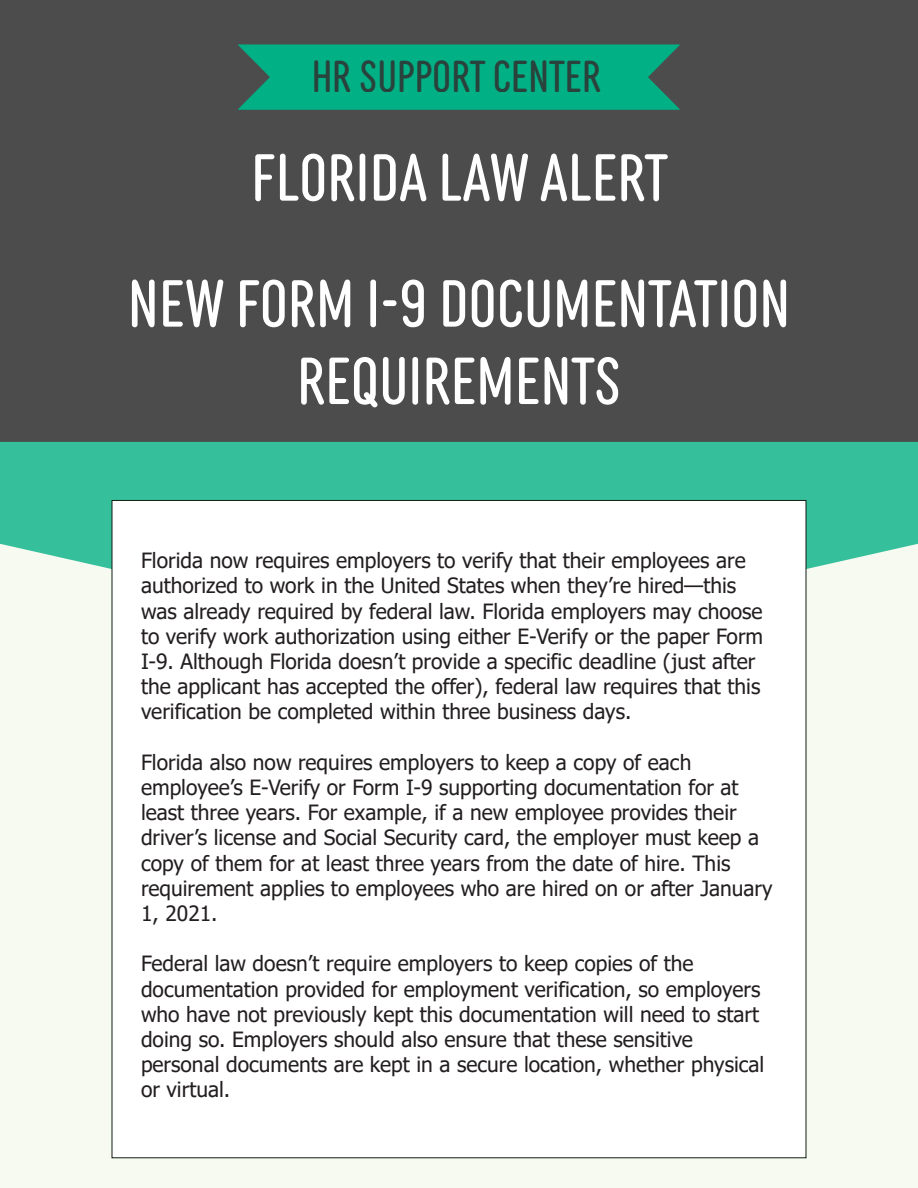
<style>
.page{position:relative;width:918px;height:1188px;background:#f6faf1}
.page>*{position:absolute;margin:0;border:0;box-sizing:border-box;transform-origin:0 0}
.t1{font:64.5px/126px "Diazo MVB Ex Cond";color:#fff;text-align:center}
.t2{font:43.5px "Diazo MVB Ex Cond";color:#303030}
.t3{font:21px/25.2px "Tahoma";color:#231f20}
</style>
<div class="page">
<div style="left:0;top:0;width:918px;height:442px;background:#4b4c4b"></div>
<svg style="left:0;top:442px;width:918px;height:205px;fill:#35bf9b"></svg>
<svg style="left:238px;top:44px;width:442px;height:66px;background:#07a780"></svg>
<div style="left:112px;top:500px;width:694px;height:658px;background:#fff"></div>
<h2 class="t2" style="left:311px;top:44px;width:292px">HR SUPPORT CENTER</h2>
<h1 class="t1" style="left:128px;top:110px;width:664px">fLORIDA LAW ALERT<br>NEW FORM i-9 DOCUMENTATION</h1>
<h1 class="t1" style="left:297px;top:313px;width:325px">REQUIREMENTS</h1>
<p class="t3" style="left:141px;top:549px;width:624px">Florida now requires employers to verify that their employees are authorized to work in the United States when they’re hired—this was already required by federal law. Florida employers may choose to verify work authorization using either E-Verify or the paper Form I-9. Although Florida doesn’t provide a specific deadline (just after the applicant has accepted the offer), federal law requires that this verification be completed within three business days.</p>
<p class="t3" style="left:141px;top:751px;width:633px">Florida also now requires employers to keep a copy of each employee’s E-Verify or Form I-9 supporting documentation for at least three years. For example, if a new employee provides their driver’s license and Social Security card, the employer must keep a copy of them for at least three years from the date of hire. This requirement applies to employees who are hired on or after January 1, 2021.</p>
<p class="t3" style="left:141px;top:952px;width:625px">Federal law doesn’t require employers to keep copies of the documentation provided for employment verification, so employers who have not previously kept this documentation will need to start doing so. Employers should also ensure that these sensitive personal documents are kept in a secure location, whether physical or virtual.</p>
</div>
